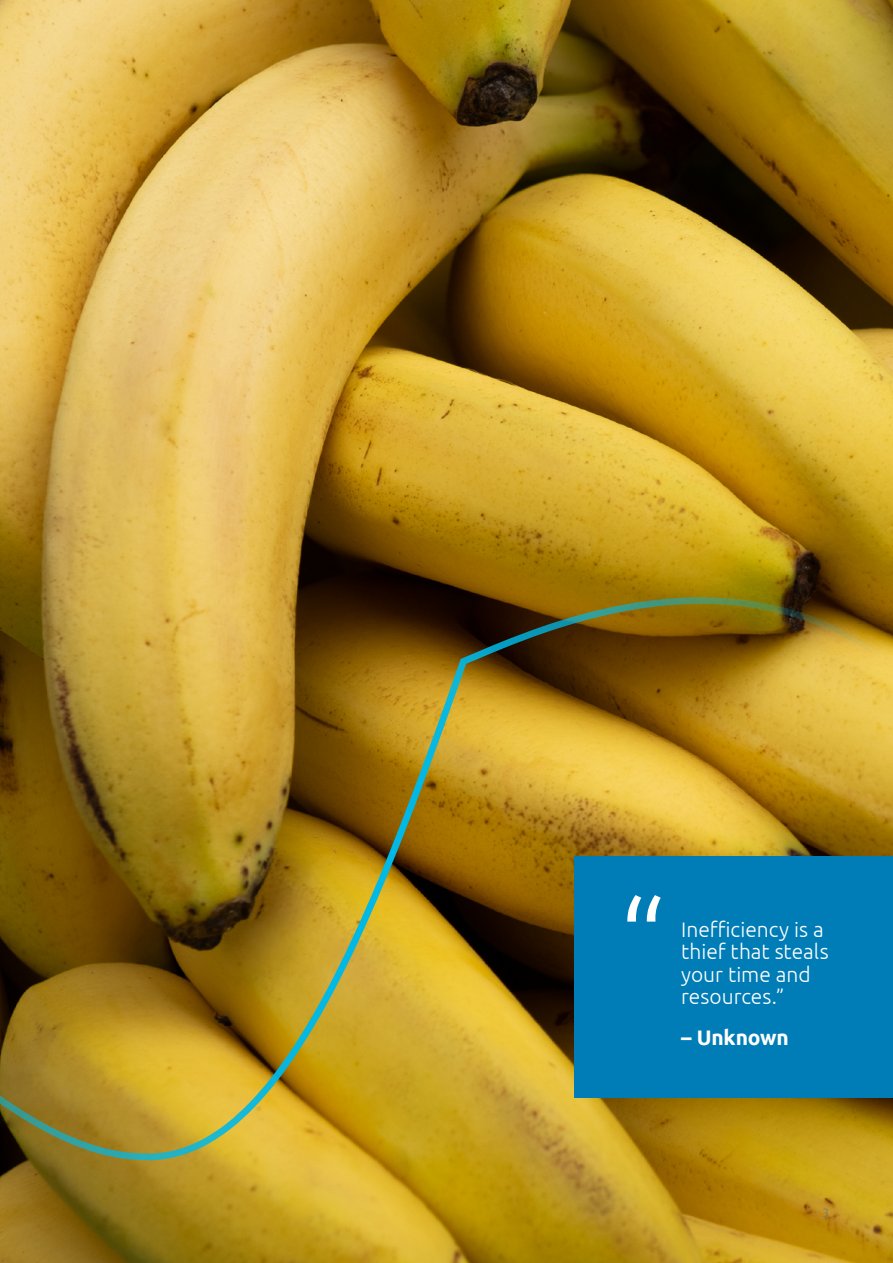
<style>
.page{position:relative;width:893px;height:1263px;background:#fff}
.page>*{position:absolute;margin:0;border:0;box-sizing:border-box;transform-origin:0 0}
.t1{font:300 21px/22.5px "Ubuntu";color:#fff}
.t2{font:700 21px "Ubuntu";letter-spacing:-.005em;color:#fff}
.t3{font:300 12px "Ubuntu";color:#77787b}
</style>
<div class="page">
<img style="left:0;top:0;width:893px;height:1263px">
<img style="left:0;top:597px;width:893px;height:563px">
<div style="left:574px;top:856px;width:319px;height:241px;background:#007db7"></div>
<svg style="left:627px;top:895px;width:34px;height:26px"></svg>
<p class="t1" style="left:681px;top:917px;width:149px">Inefficiency is a thief that steals your time and resources.”</p>
<p class="t2" style="left:681px;top:1024px;width:109px">– Unknown</p>
<p class="t3" style="left:822px;top:1205px;width:8px">3</p>
</div>
